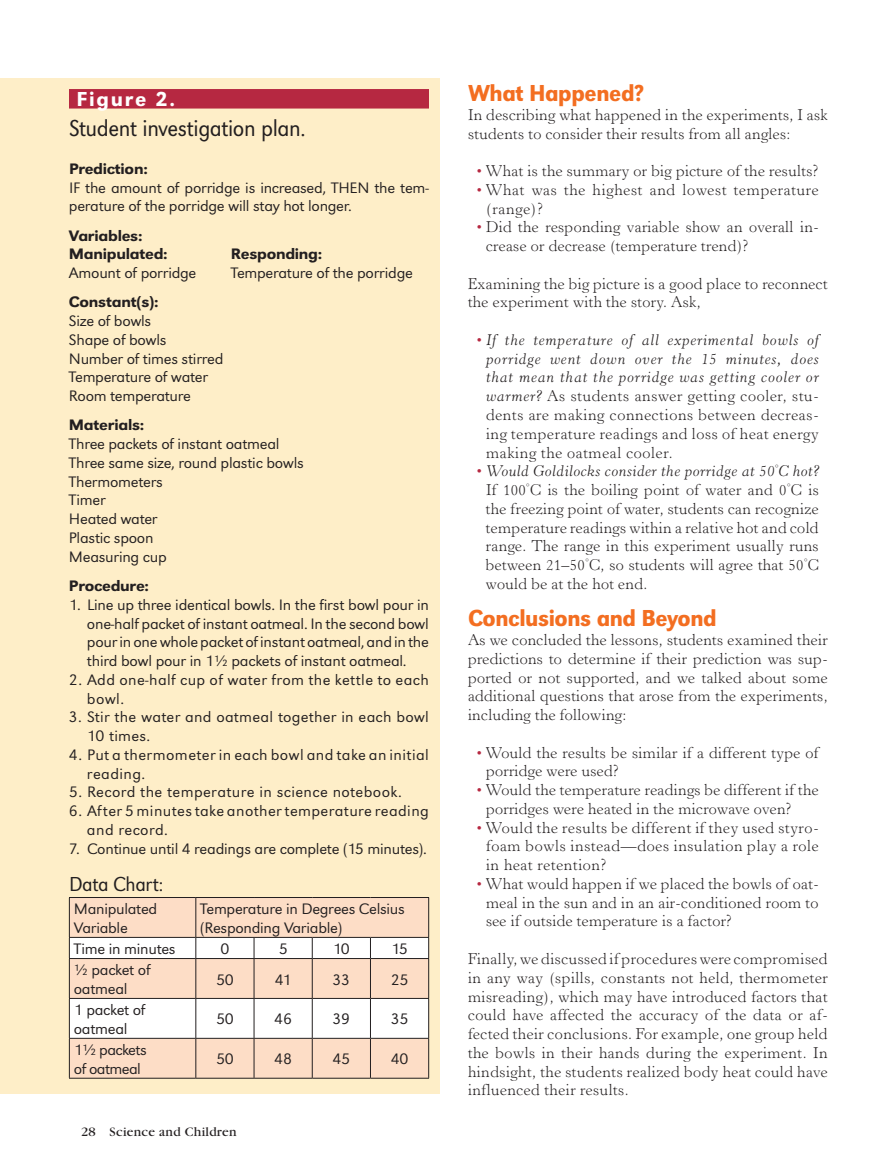
<style>
.page{position:relative;width:891px;height:1175px;background:#fff}
.page>*{position:absolute;margin:0;border:0;box-sizing:border-box;transform-origin:0 0}
.t1{font:24px "URW Grotesk T Medi Narr";letter-spacing:-.02em;color:#f36e21}
.t2{font:24px "URW Grotesk T Ligh Narr";letter-spacing:-.02em;color:#231f20}
.t3{font:21px "URW Grotesk T Ligh Narr";letter-spacing:-.02em;color:#231f20}
.t4{font:500 21px "URW Grotesk T";letter-spacing:.085em;color:#fff}
.t5{font:300 15.75px/18.8px "Horley Old Style";letter-spacing:.02em;color:#231f20;text-align:justify}
.t6{font:15.75px/18.8px "URW Grotesk T Ligh Wide";letter-spacing:-.02em;color:#231f20}
.t7{font:15.75px/18.8px "URW Grotesk T Ligh Wide";letter-spacing:.025em;color:#231f20}
.t8{font:500 expanded 15.75px/18.8px "URW Grotesk T";letter-spacing:-.02em;color:#231f20}
.t9{font:15.75px/18.8px "URW Grotesk T Ligh Wide";letter-spacing:.015em;color:#231f20}
.t10{font:300 15.75px/18.8px "Horley Old Style";letter-spacing:.045em;color:#231f20}
.t11{font:15.75px/18.8px "URW Grotesk T Ligh Wide";letter-spacing:-.04em;color:#231f20}
.t12{font:13.5px "Garamond";letter-spacing:.02em;color:#231f20}
.s1{font-style:italic;color:#b62841}
.s2{font-style:italic}
.s3{font-weight:600}
</style>
<div class="page">
<div style="left:0;top:78px;width:440px;height:1015px;background:#feeec8"></div>
<div style="left:69px;top:89px;width:360px;height:20px;background:#b62841"></div>
<div style="left:70px;top:898px;width:358px;height:179px;background:#fdddc6"></div>
<hr style="left:69px;top:897px;width:127px;height:1px;background:#231f20">
<hr style="left:196px;top:897px;width:58px;height:1px;background:#231f20">
<hr style="left:254px;top:897px;width:58px;height:1px;background:#231f20">
<hr style="left:312px;top:897px;width:58px;height:1px;background:#231f20">
<hr style="left:370px;top:897px;width:59px;height:1px;background:#231f20">
<hr style="left:69px;top:1038px;width:127px;height:1px;background:#231f20">
<hr style="left:196px;top:1038px;width:58px;height:1px;background:#231f20">
<hr style="left:254px;top:1038px;width:58px;height:1px;background:#231f20">
<hr style="left:312px;top:1038px;width:58px;height:1px;background:#231f20">
<hr style="left:370px;top:1038px;width:59px;height:1px;background:#231f20">
<hr style="left:69px;top:1077px;width:127px;height:1px;background:#231f20">
<hr style="left:196px;top:1077px;width:58px;height:1px;background:#231f20">
<hr style="left:254px;top:1077px;width:58px;height:1px;background:#231f20">
<hr style="left:312px;top:1077px;width:58px;height:1px;background:#231f20">
<hr style="left:370px;top:1077px;width:59px;height:1px;background:#231f20">
<hr style="left:69px;top:898px;width:1px;height:39px;background:#231f20">
<hr style="left:69px;top:1038px;width:1px;height:39px;background:#231f20">
<hr style="left:195px;top:898px;width:1px;height:39px;background:#231f20">
<hr style="left:428px;top:898px;width:1px;height:39px;background:#231f20">
<svg style="left:69px;top:937px;width:360px;height:101px;background:#f5e8e0"></svg>
<hr style="left:195px;top:959px;width:1px;height:39px;background:#231f20">
<hr style="left:254px;top:959px;width:1px;height:39px;background:#231f20">
<hr style="left:312px;top:959px;width:1px;height:39px;background:#231f20">
<hr style="left:370px;top:959px;width:1px;height:39px;background:#231f20">
<hr style="left:428px;top:959px;width:1px;height:39px;background:#231f20">
<hr style="left:195px;top:998px;width:1px;height:40px;background:#231f20">
<hr style="left:254px;top:998px;width:1px;height:40px;background:#231f20">
<hr style="left:312px;top:998px;width:1px;height:40px;background:#231f20">
<hr style="left:370px;top:998px;width:1px;height:40px;background:#231f20">
<hr style="left:428px;top:998px;width:1px;height:40px;background:#231f20">
<hr style="left:195px;top:1038px;width:1px;height:39px;background:#231f20">
<hr style="left:254px;top:1038px;width:1px;height:39px;background:#231f20">
<hr style="left:312px;top:1038px;width:1px;height:39px;background:#231f20">
<hr style="left:370px;top:1038px;width:1px;height:39px;background:#231f20">
<hr style="left:428px;top:1038px;width:1px;height:39px;background:#231f20">
<h2 class="t4" style="left:76px;top:87px;width:100px">Figure 2.</h2>
<h1 class="t2" style="left:69px;top:115px;width:238px">Student investigation plan.</h1>
<p class="t8" style="left:69px;top:159px;width:80px">Prediction:</p>
<p class="t6" style="left:69px;top:178px;width:362px">IF the amount of porridge is increased, THEN the tem&shy;perature of the porridge will stay hot longer.</p>
<p class="t8" style="left:69px;top:226px;width:100px">Variables:<br>Manipulated:</p>
<p class="t8" style="left:231px;top:245px;width:93px">Responding:</p>
<p class="t6" style="left:69px;top:263px;width:129px">Amount of porridge</p>
<p class="t6" style="left:231px;top:263px;width:184px">Temperature of the porridge</p>
<p class="t8" style="left:69px;top:293px;width:91px">Constant(s):</p>
<p class="t6" style="left:69px;top:311px;width:156px">Size of bowls<br>Shape of bowls<br>Number of times stirred<br>Temperature of water<br>Room temperature</p>
<p class="t8" style="left:69px;top:416px;width:77px">Materials:</p>
<p class="t6" style="left:69px;top:434px;width:236px">Three packets of instant oatmeal<br>Three same size, round plastic bowls<br>Thermometers<br>Timer<br>Heated water<br>Plastic spoon<br>Measuring cup</p>
<p class="t8" style="left:69px;top:576px;width:82px">Procedure:</p>
<p class="t6" style="left:87px;top:595px;width:343px;text-align:justify;text-indent:-18px">1. Line up three identical bowls. In the first bowl pour in one-half packet of instant oatmeal. In the second bowl pour in one whole packet of instant oatmeal, and in the third bowl pour in 1½ packets of instant oatmeal.</p>
<p class="t7" style="left:87px;top:670px;width:344px;text-indent:-18px">2. Add one-half cup of water from the kettle to each bowl.</p>
<p class="t9" style="left:87px;top:707px;width:343px;text-indent:-18px">3. Stir the water and oatmeal together in each bowl<br>10 times.</p>
<p class="t7" style="left:87px;top:745px;width:343px;text-indent:-18px">4. Put a thermometer in each bowl and take an initial reading.</p>
<p class="t7" style="left:69px;top:782px;width:335px">5. Record the temperature in science notebook.</p>
<p class="t7" style="left:87px;top:801px;width:343px;text-indent:-18px">6. After 5 minutes take another temperature reading and record.</p>
<p class="t6" style="left:69px;top:839px;width:359px">7. Continue until 4 readings are complete (15 minutes).</p>
<h2 class="t3" style="left:69px;top:872px;width:96px">Data Chart:</h2>
<p class="t6" style="left:74px;top:899px;width:85px">Manipulated<br>Variable</p>
<p class="t6" style="left:200px;top:899px;width:206px">Temperature in Degrees Celsius (Responding Variable)</p>
<p class="t6" style="left:74px;top:939px;width:103px">Time in minutes</p>
<p class="t6" style="left:220px;top:939px;width:10px">0</p>
<p class="t6" style="left:279px;top:939px;width:10px">5</p>
<p class="t6" style="left:333px;top:939px;width:19px">10</p>
<p class="t6" style="left:391px;top:939px;width:18px">15</p>
<p class="t6" style="left:74px;top:960px;width:78px">½ packet of oatmeal</p>
<p class="t6" style="left:216px;top:969px;width:19px">50</p>
<p class="t6" style="left:275px;top:969px;width:18px">41</p>
<p class="t6" style="left:333px;top:969px;width:19px">33</p>
<p class="t6" style="left:391px;top:969px;width:19px">25</p>
<p class="t6" style="left:74px;top:1000px;width:73px">1 packet of oatmeal</p>
<p class="t6" style="left:216px;top:1009px;width:19px">50</p>
<p class="t6" style="left:274px;top:1009px;width:19px">46</p>
<p class="t6" style="left:333px;top:1009px;width:19px">39</p>
<p class="t6" style="left:391px;top:1009px;width:19px">35</p>
<p class="t11" style="left:74px;top:1040px;width:74px">1½ packets of oatmeal</p>
<p class="t6" style="left:216px;top:1049px;width:19px">50</p>
<p class="t6" style="left:274px;top:1049px;width:19px">48</p>
<p class="t6" style="left:333px;top:1049px;width:19px">45</p>
<p class="t6" style="left:391px;top:1049px;width:19px">40</p>
<p class="t12" style="left:81px;top:1124px;width:157px">28 Science and Children</p>
<h1 class="t1" style="left:468px;top:79px;width:178px">What Happened?</h1>
<p class="t5" style="left:468px;top:106px;width:361px">In describing what happened in the experiments, I ask students to consider their results from all angles:</p>
<p class="t5" style="left:477px;top:162px;width:343px"><span class="s1">•</span> What is the summary or big picture of the results?</p>
<p class="t10" style="left:486px;top:181px;width:334px;text-indent:-9px"><span class="s1">•</span> What was the highest and lowest temperature (range)?</p>
<p class="t5" style="left:486px;top:218px;width:335px;text-indent:-9px"><span class="s1">•</span> Did the responding variable show an overall in&shy;crease or decrease (temperature trend)?</p>
<p class="t5" style="left:468px;top:275px;width:361px">Examining the big picture is a good place to reconnect the experiment with the story. Ask,</p>
<p class="t5" style="left:486px;top:331px;width:335px;text-indent:-9px"><span class="s1">•</span> <span class="s2">If the temperature of all experimental bowls of porridge went down over the 15 minutes, does that mean that the porridge was getting cooler or warmer?</span> As students answer getting cooler, stu&shy;dents are making connections between decreas&shy;ing temperature readings and loss of heat energy making the oatmeal cooler.</p>
<p class="t5" style="left:486px;top:462px;width:335px;text-indent:-9px"><span class="s1">•</span> <span class="s2">Would Goldilocks consider the porridge at 50</span><sup>°</sup><span class="s2">C hot?<br></span>If 100<sup>°</sup>C is the boiling point of water and 0<sup>°</sup>C is the freezing point of water, students can recognize temperature readings within a relative hot and cold range. The range in this experiment usually runs between 21<span class="s3">–</span>50<sup>°</sup>C, so students will agree that 50<sup>°</sup>C would be at the hot end.</p>
<h1 class="t1" style="left:468px;top:604px;width:250px">Conclusions and Beyond</h1>
<p class="t5" style="left:468px;top:631px;width:362px">As we concluded the lessons, students examined their predictions to determine if their prediction was sup&shy;ported or not supported, and we talked about some additional questions that arose from the experiments, including the following:</p>
<p class="t5" style="left:486px;top:743px;width:334px;text-indent:-9px"><span class="s1">•</span> Would the results be similar if a different type of porridge were used?</p>
<p class="t5" style="left:486px;top:781px;width:334px;text-indent:-9px"><span class="s1">•</span> Would the temperature readings be different if the porridges were heated in the microwave oven?</p>
<p class="t5" style="left:486px;top:818px;width:335px;text-indent:-9px"><span class="s1">•</span> Would the results be different if they used styro&shy;foam bowls instead<span class="s3">—</span>does insulation play a role in heat retention?</p>
<p class="t5" style="left:486px;top:875px;width:335px;text-indent:-9px"><span class="s1">•</span> What would happen if we placed the bowls of oat&shy;meal in the sun and in an air-conditioned room to see if outside temperature is a factor?</p>
<p class="t5" style="left:468px;top:950px;width:362px">Finally, we discussed if procedures were compromised in any way (spills, constants not held, thermometer misreading), which may have introduced factors that could have affected the accuracy of the data or af&shy;fected their conclusions. For example, one group held the bowls in their hands during the experiment. In hindsight, the students realized body heat could have influenced their results.</p>
</div>
